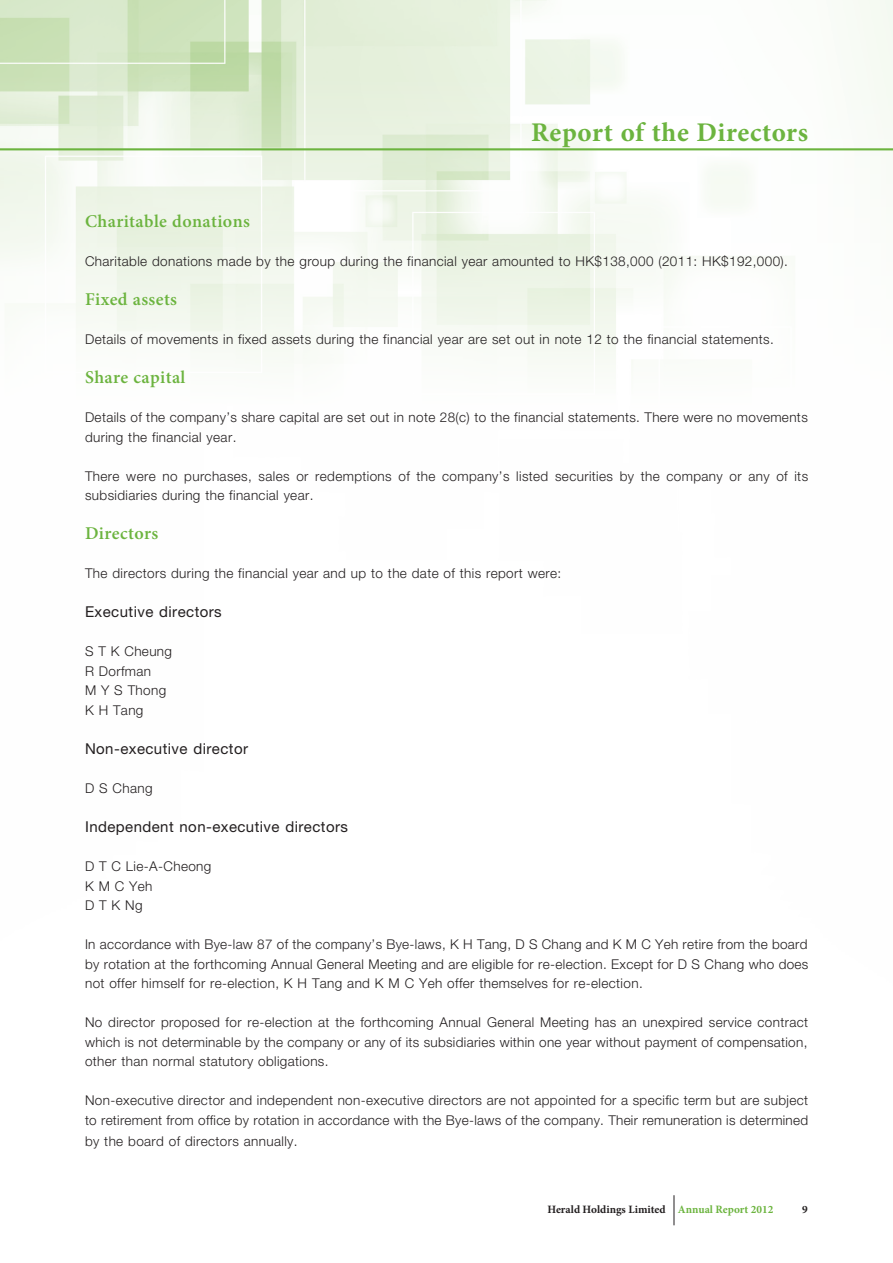
<style>
.page{position:relative;width:893px;height:1263px;background:#fff}
.page>*{position:absolute;margin:0;border:0;box-sizing:border-box;transform-origin:0 0}
.t1{font:700 27px "Minion Pro";letter-spacing:.02em;color:#6cb43f}
.t2{font:600 18px "Minion Pro";letter-spacing:.02em;color:#6cb43f}
.t3{font:15px "Helvetica Neue LT Std";letter-spacing:.03em;color:#231f20}
.t4{font:300 13.5px/19.5px "Helvetica Neue LT Std";letter-spacing:.03em;color:#231f20}
.t5{font:700 11.25px "Minion Pro";color:#231f20}
.s1{color:#6cb43f}
</style>
<div class="page">
<img style="left:0;top:0;width:893px;height:364px">
<hr style="left:674px;top:1195px;width:1px;height:30px;background:#231f20">
<hr style="left:0;top:148px;width:893px;height:2px;background:#6cb43f">
<h1 class="t1" style="left:531px;top:114px;width:278px">Report of the Directors</h1>
<h2 class="t2" style="left:85px;top:209px;width:166px">Charitable donations</h2>
<p class="t4" style="left:85px;top:252px;width:704px">Charitable donations made by the group during the financial year amounted to HK$138,000 (2011: HK$192,000).</p>
<h2 class="t2" style="left:85px;top:287px;width:94px">Fixed assets</h2>
<p class="t4" style="left:85px;top:330px;width:690px">Details of movements in fixed assets during the financial year are set out in note 12 to the financial statements.</p>
<h2 class="t2" style="left:85px;top:365px;width:102px">Share capital</h2>
<p class="t4" style="left:85px;top:408px;width:724px">Details of the company’s share capital are set out in note 28(c) to the financial statements. There were no movements during the financial year.</p>
<p class="t4" style="left:85px;top:466px;width:725px">There were no purchases, sales or redemptions of the company’s listed securities by the company or any of its subsidiaries during the financial year.</p>
<h2 class="t2" style="left:85px;top:521px;width:75px">Directors</h2>
<p class="t4" style="left:85px;top:564px;width:478px">The directors during the financial year and up to the date of this report were:</p>
<p class="t3" style="left:85px;top:603px;width:138px">Executive directors</p>
<p class="t4" style="left:85px;top:642px;width:89px">S T K Cheung<br>R Dorfman<br>M Y S Thong<br>K H Tang</p>
<p class="t3" style="left:85px;top:740px;width:164px">Non-executive director</p>
<p class="t4" style="left:85px;top:778px;width:69px">D S Chang</p>
<p class="t3" style="left:85px;top:818px;width:264px">Independent non-executive directors</p>
<p class="t4" style="left:85px;top:856px;width:128px">D T C Lie-A-Cheong<br>K M C Yeh<br>D T K Ng</p>
<p class="t4" style="left:85px;top:934px;width:725px;text-align:justify">In accordance with Bye-law 87 of the company’s Bye-laws, K H Tang, D S Chang and K M C Yeh retire from the board by rotation at the forthcoming Annual General Meeting and are eligible for re-election. Except for D S Chang who does not offer himself for re-election, K H Tang and K M C Yeh offer themselves for re-election.</p>
<p class="t4" style="left:85px;top:1012px;width:725px;text-align:justify">No director proposed for re-election at the forthcoming Annual General Meeting has an unexpired service contract which is not determinable by the company or any of its subsidiaries within one year without payment of compensation, other than normal statutory obligations.</p>
<p class="t4" style="left:85px;top:1090px;width:725px">Non-executive director and independent non-executive directors are not appointed for a specific term but are subject to retirement from office by rotation in accordance with the Bye-laws of the company. Their remuneration is determined</p>
<p class="t4" style="left:85px;top:1131px;width:214px">by the board of directors annually.</p>
<p class="t5" style="left:547px;top:1202px;width:227px">Herald Holdings Limited <span class="s1">Annual Report 2012</span></p>
<p class="t5" style="left:802px;top:1202px;width:7px">9</p>
</div>
